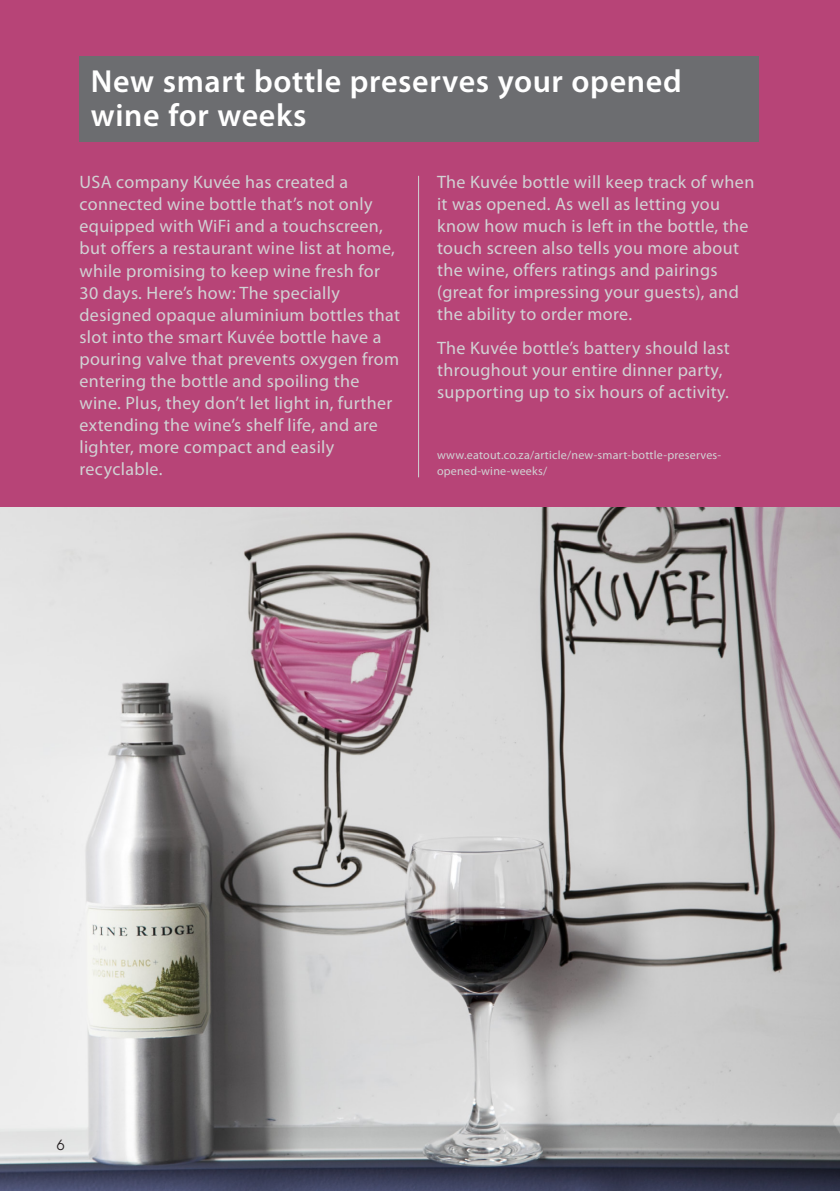
<style>
.page{position:relative;width:840px;height:1191px;background:#fff}
.page>*{position:absolute;margin:0;border:0;box-sizing:border-box;transform-origin:0 0}
.t1{font:600 32px/34px "Myriad Pro";letter-spacing:.02em;color:#fff}
.t2{font:18px/22px "Myriad Pro";letter-spacing:.02em;color:#d1d2d4}
.t3{font:14px "Avant Garde";color:#231f20}
.t4{font:12px/16px "Myriad Pro";letter-spacing:.02em;color:#d1d2d4}
</style>
<div class="page">
<div style="left:0;top:0;width:839px;height:510px;background:#b74477"></div>
<div style="left:79px;top:57px;width:679px;height:85px;background:#6c6d70"></div>
<img style="left:0;top:508px;width:839px;height:683px">
<hr style="left:418px;top:176px;width:1px;height:301px;background:#d1d2d4">
<h1 class="t1" style="left:91px;top:63px;width:592px">New smart bottle preserves your opened wine for weeks</h1>
<p class="t2" style="left:79px;top:171px;width:322px">USA company Kuvée has created a connected wine bottle that’s not only equipped with WiFi and a touchscreen, but offers a restaurant wine list at home, while promising to keep wine fresh for 30 days. Here’s how: The specially designed opaque aluminium bottles that slot into the smart Kuvée bottle have a pouring valve that prevents oxygen from entering the bottle and spoiling the wine. Plus, they don’t let light in, further extending the wine’s shelf life, and are lighter, more compact and easily recyclable.</p>
<p class="t2" style="left:437px;top:171px;width:318px">The Kuvée bottle will keep track of when it was opened. As well as letting you know how much is left in the bottle, the touch screen also tells you more about the wine, offers ratings and pairings (great for impressing your guests), and the ability to order more.</p>
<p class="t2" style="left:437px;top:336px;width:294px">The Kuvée bottle’s battery should last throughout your entire dinner party, supporting up to six hours of activity.</p>
<p class="t4" style="left:437px;top:447px;width:285px">www.eatout.co.za/article/new-smart-bottle-preserves&shy;opened-wine-weeks/</p>
<p class="t3" style="left:57px;top:1137px;width:9px">6</p>
</div>
